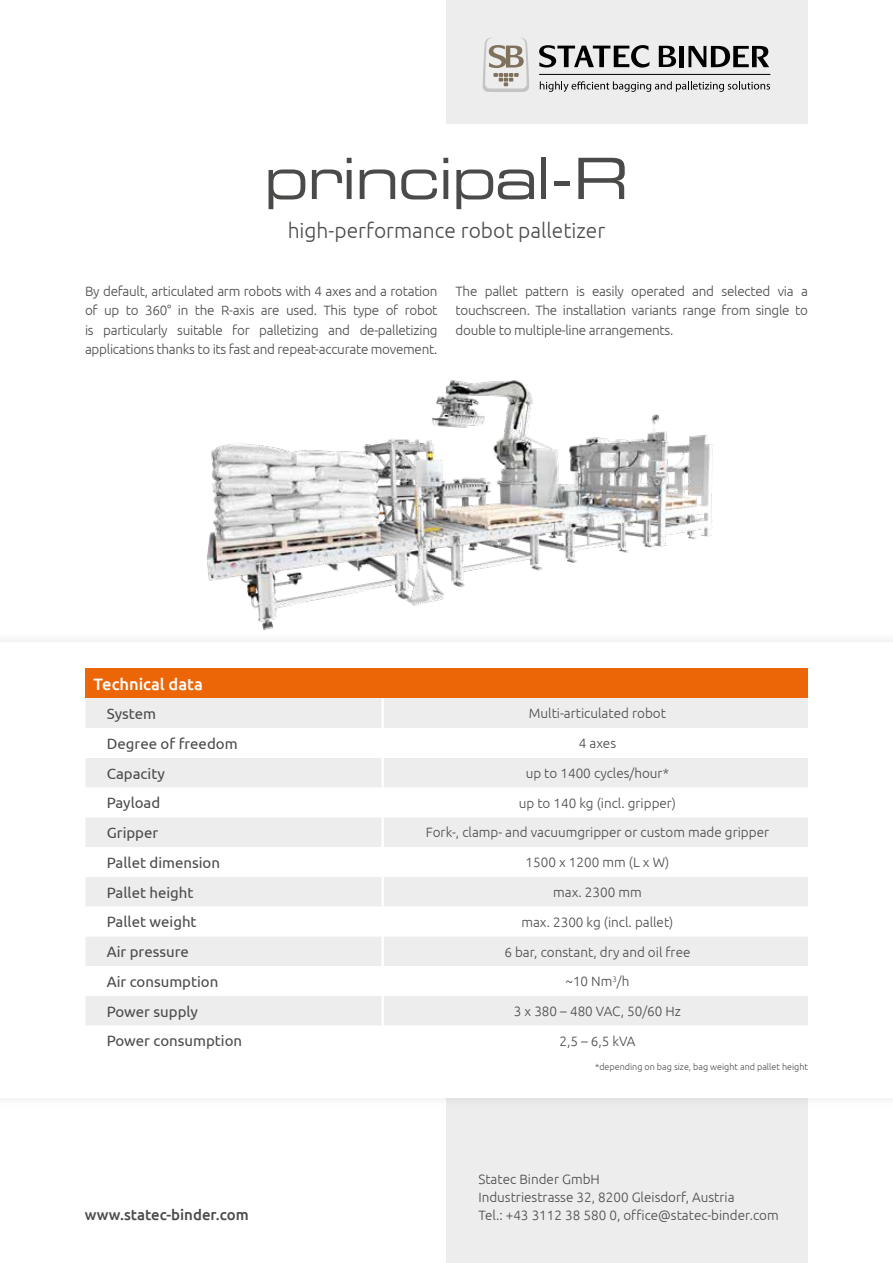
<style>
.page{position:relative;width:893px;height:1263px;background:#fff}
.page>*{position:absolute;margin:0;border:0;box-sizing:border-box;transform-origin:0 0}
.t1{font:57px "Eurostile LT Std Ex 2";letter-spacing:-.03em;color:#4a4a49}
.t2{font:300 21px "Ubuntu";color:#4a4a49}
.t3{font:500 16.5px "Ubuntu";color:#fff}
.t4{font:15px "Ubuntu";color:#4a4a49}
.t5{font:500 15px "Ubuntu";color:#4a4a49}
.t6{font:300 13.5px/19.5px "Ubuntu";color:#4a4a49;text-align:justify}
.t7{font:300 9px "Ubuntu";color:#4a4a49}
</style>
<div class="page">
<div style="left:446px;top:999px;width:362px;height:264px;background:#ededed"></div>
<div style="left:446px;top:0;width:362px;height:123px;background:#ededed"></div>
<svg style="left:483px;top:37px;width:46px;height:55px"></svg>
<svg style="left:540px;top:81px;width:230px;height:11px"></svg>
<svg style="left:539px;top:45px;width:111px;height:23px"></svg>
<svg style="left:659px;top:46px;width:17px;height:21px"></svg>
<svg style="left:688px;top:46px;width:81px;height:21px"></svg>
<div style="left:679px;top:46px;width:5px;height:21px;background:#000"></div>
<hr style="left:539px;top:74px;width:231px;height:1px;background:#000">
<div style="left:0;top:630px;width:893px;height:479px;background:#000;opacity:.1"></div>
<div style="left:0;top:642px;width:893px;height:455px;background:#fff"></div>
<div style="left:86px;top:668px;width:722px;height:30px;background:#ec6608"></div>
<div style="left:86px;top:698px;width:722px;height:30px;background:#ededed"></div>
<svg style="left:86px;top:758px;width:722px;height:267px;fill:#ededed"></svg>
<hr style="left:382px;top:698px;width:2px;height:30px;background:#fff">
<hr style="left:382px;top:758px;width:2px;height:29px;background:#fff">
<hr style="left:382px;top:787px;width:2px;height:30px;background:#fff">
<hr style="left:382px;top:817px;width:2px;height:30px;background:#fff">
<hr style="left:382px;top:847px;width:2px;height:30px;background:#fff">
<hr style="left:382px;top:877px;width:2px;height:30px;background:#fff">
<hr style="left:382px;top:907px;width:2px;height:29px;background:#fff">
<hr style="left:382px;top:936px;width:2px;height:30px;background:#fff">
<hr style="left:382px;top:966px;width:2px;height:30px;background:#fff">
<hr style="left:382px;top:996px;width:2px;height:30px;background:#fff">
<img style="left:166px;top:380px;width:561px;height:262px">
<h1 class="t1" style="left:264px;top:140px;width:366px">principal-R</h1>
<h2 class="t2" style="left:288px;top:218px;width:319px">high-performance robot palletizer</h2>
<p class="t6" style="left:85px;top:281px;width:354px">By default, articulated arm robots with 4 axes and a rotation of up to 360° in the R-axis are used. This type of robot is particularly suitable for palletizing and de-palletizing applications thanks to its fast and repeat-accurate movement.</p>
<p class="t6" style="left:455px;top:281px;width:354px">The pallet pattern is easily operated and selected via a touchscreen. The installation variants range from single to double to multiple-line arrangements.</p>
<p class="t3" style="left:94px;top:673px;width:111px">Technical data</p>
<p class="t4" style="left:107px;top:704px;width:51px">System</p>
<p class="t6" style="left:529px;top:703px;width:139px">Multi-articulated robot</p>
<p class="t4" style="left:107px;top:734px;width:132px">Degree of freedom</p>
<p class="t6" style="left:579px;top:733px;width:39px">4 axes</p>
<p class="t4" style="left:107px;top:764px;width:60px">Capacity</p>
<p class="t6" style="left:526px;top:763px;width:145px">up to 1400 cycles/hour*</p>
<p class="t4" style="left:107px;top:794px;width:55px">Payload</p>
<p class="t6" style="left:519px;top:793px;width:159px">up to 140 kg (incl. gripper)</p>
<p class="t4" style="left:107px;top:824px;width:53px">Gripper</p>
<p class="t6" style="left:426px;top:822px;width:345px">Fork-, clamp- and vacuumgripper or custom made gripper</p>
<p class="t4" style="left:107px;top:853px;width:115px">Pallet dimension</p>
<p class="t6" style="left:526px;top:852px;width:145px">1500 x 1200 mm (L x W)</p>
<p class="t4" style="left:107px;top:883px;width:88px">Pallet height</p>
<p class="t6" style="left:553px;top:882px;width:90px">max. 2300 mm</p>
<p class="t4" style="left:107px;top:913px;width:91px">Pallet weight</p>
<p class="t6" style="left:521px;top:912px;width:153px">max. 2300 kg (incl. pallet)</p>
<p class="t4" style="left:107px;top:943px;width:84px">Air pressure</p>
<p class="t6" style="left:504px;top:942px;width:188px">6 bar, constant, dry and oil free</p>
<p class="t4" style="left:107px;top:972px;width:113px">Air consumption</p>
<p class="t6" style="left:565px;top:971px;width:66px">~10 Nm<sup>3</sup>/h</p>
<p class="t4" style="left:107px;top:1002px;width:93px">Power supply</p>
<p class="t6" style="left:514px;top:1001px;width:169px">3 x 380 – 480 VAC, 50/60 Hz</p>
<p class="t4" style="left:107px;top:1032px;width:137px">Power consumption</p>
<p class="t6" style="left:559px;top:1031px;width:78px">2,5 – 6,5 kVA</p>
<p class="t7" style="left:595px;top:1062px;width:214px">*depending on bag size, bag weight and pallet height</p>
<p class="t6" style="left:478px;top:1170px;width:258px;line-height:18px">Statec Binder GmbH<br>Industriestrasse 32, 8200 Gleisdorf, Austria</p>
<p class="t5" style="left:85px;top:1205px;width:165px">www.statec-binder.com</p>
<p class="t6" style="left:478px;top:1205px;width:302px">Tel.: +43 3112 38 580 0, office@statec-binder.com</p>
</div>
